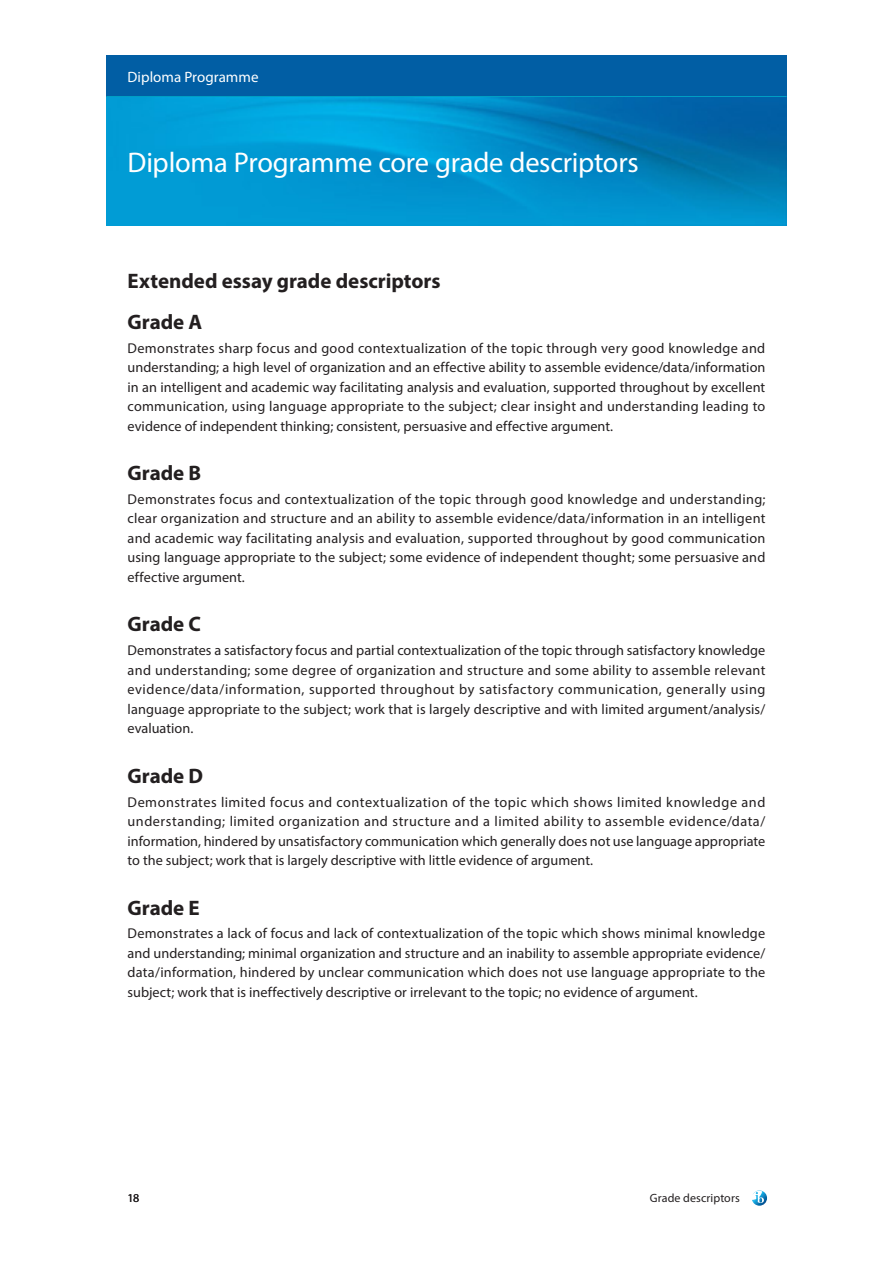
<style>
.page{position:relative;width:893px;height:1263px;background:#fff}
.page>*{position:absolute;margin:0;border:0;box-sizing:border-box;transform-origin:0 0}
.Heading_2{font:28.5px "Myriad Pro";letter-spacing:-.01em;color:#fff}
.Heading_4{font:700 21px "Myriad Pro";color:#231f20}
.Heading_1{font:15px "Myriad Pro";color:#fff}
.Body{font:14.25px/19.5px "Myriad Pro";letter-spacing:.005em;color:#231f20;text-align:justify}
.t1{font:12px "Myriad Pro";letter-spacing:.01em;color:#231f20}
</style>
<div class="page">
<div style="left:106px;top:55px;width:681px;height:43px;background:#015ea4"></div>
<hr style="left:106px;top:96px;width:681px;height:3px;background:#00bad1">
<svg style="left:752px;top:1190px;width:15px;height:16px"></svg>
<img style="left:106px;top:98px;width:681px;height:127px">
<p class="Heading_1" style="left:128px;top:67px;width:132px">Diploma Programme</p>
<p class="Heading_2" style="left:128px;top:145px;width:513px">Diploma Programme core grade descriptors</p>
<p class="Heading_4" style="left:128px;top:267px;width:315px">Extended essay grade descriptors</p>
<p class="Heading_4" style="left:128px;top:308px;width:76px">Grade A</p>
<p class="Body" style="left:128px;top:338px;width:639px">Demonstrates sharp focus and good contextualization of the topic through very good knowledge and understanding; a high level of organization and an effective ability to assemble evidence/data/information in an intelligent and academic way facilitating analysis and evaluation, supported throughout by excellent communication, using language appropriate to the subject; clear insight and understanding leading to evidence of independent thinking; consistent, persuasive and effective argument.</p>
<p class="Heading_4" style="left:128px;top:459px;width:75px">Grade B</p>
<p class="Body" style="left:128px;top:489px;width:639px">Demonstrates focus and contextualization of the topic through good knowledge and understanding; clear organization and structure and an ability to assemble evidence/data/information in an intelligent and academic way facilitating analysis and evaluation, supported throughout by good communication using language appropriate to the subject; some evidence of independent thought; some persuasive and effective argument.</p>
<p class="Heading_4" style="left:128px;top:611px;width:75px">Grade C</p>
<p class="Body" style="left:128px;top:640px;width:639px">Demonstrates a satisfactory focus and partial contextualization of the topic through satisfactory knowledge and understanding; some degree of organization and structure and some ability to assemble relevant evidence/data/information, supported throughout by satisfactory communication, generally using language appropriate to the subject; work that is largely descriptive and with limited argument/analysis/ evaluation.</p>
<p class="Heading_4" style="left:128px;top:762px;width:77px">Grade D</p>
<p class="Body" style="left:128px;top:792px;width:639px">Demonstrates limited focus and contextualization of the topic which shows limited knowledge and understanding; limited organization and structure and a limited ability to assemble evidence/data/ information, hindered by unsatisfactory communication which generally does not use language appropriate to the subject; work that is largely descriptive with little evidence of argument.</p>
<p class="Heading_4" style="left:128px;top:894px;width:74px">Grade E</p>
<p class="Body" style="left:128px;top:923px;width:639px">Demonstrates a lack of focus and lack of contextualization of the topic which shows minimal knowledge and understanding; minimal organization and structure and an inability to assemble appropriate evidence/ data/information, hindered by unclear communication which does not use language appropriate to the subject; work that is ineffectively descriptive or irrelevant to the topic; no evidence of argument.</p>
<p class="t1" style="left:128px;top:1190px;width:13px">18</p>
<p class="t1" style="left:650px;top:1190px;width:92px">Grade descriptors</p>
</div>
